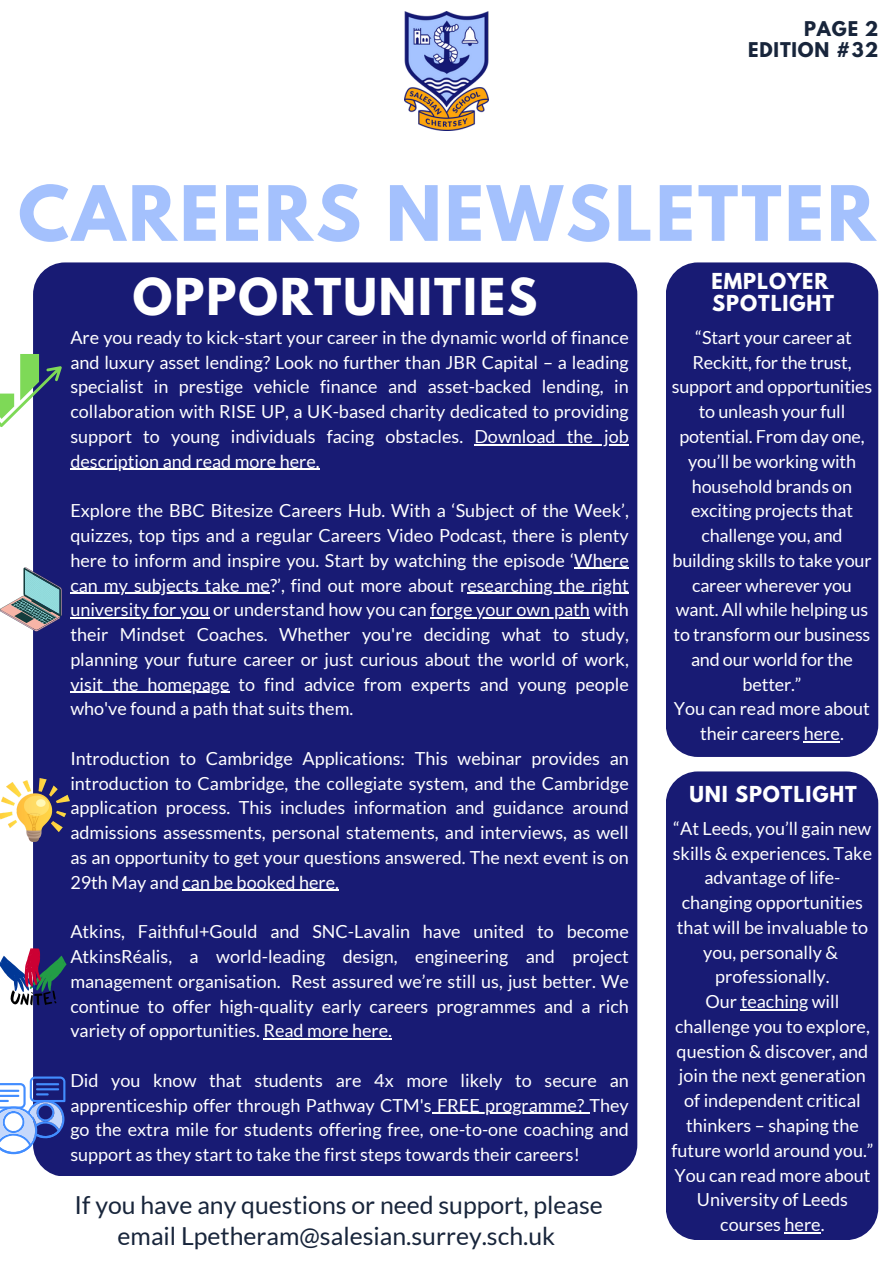
<style>
.page{position:relative;width:894px;height:1264px;background:#fff}
.page>*{position:absolute;margin:0;border:0;box-sizing:border-box;transform-origin:0 0}
.t1{font:700 67.5px "League Spartan";letter-spacing:.045em;color:#a4c1fd}
.t2{font:700 45px "League Spartan";letter-spacing:.045em;color:#fff}
.t3{font:24.75px/31.7px "Lato";color:#18253b;text-align:center}
.t4{font:700 19.5px "League Spartan";letter-spacing:.045em;color:#fff}
.t5{font:18px/24.8px "Lato";color:#fff;text-align:justify}
.t6{font:700 18px/20.2px "League Spartan";letter-spacing:.045em;color:#18253b;text-align:right}
</style>
<div class="page">
<div style="left:33px;top:262px;width:604px;height:913px;background:#181b74;border-radius:32px"></div>
<div style="left:665px;top:262px;width:213px;height:494px;background:#181b74;border-radius:32px"></div>
<div style="left:665px;top:771px;width:213px;height:469px;background:#181b74;border-radius:32px"></div>
<img style="left:405px;top:12px;width:83px;height:119px">
<svg style="left:0;top:354px;width:62px;height:73px"></svg>
<svg style="left:0;top:567px;width:62px;height:64px"></svg>
<img style="left:0;top:778px;width:70px;height:63px">
<hr style="left:474px;top:444px;width:154px;height:1px;background:#fff">
<hr style="left:70px;top:469px;width:250px;height:1px;background:#fff">
<hr style="left:574px;top:568px;width:54px;height:1px;background:#fff">
<hr style="left:70px;top:592px;width:200px;height:2px;background:#fff">
<hr style="left:467px;top:592px;width:161px;height:2px;background:#fff">
<hr style="left:70px;top:617px;width:139px;height:1px;background:#fff">
<hr style="left:430px;top:617px;width:159px;height:1px;background:#fff">
<hr style="left:70px;top:691px;width:159px;height:2px;background:#fff">
<hr style="left:182px;top:889px;width:157px;height:2px;background:#fff">
<hr style="left:263px;top:1038px;width:129px;height:1px;background:#fff">
<hr style="left:431px;top:1112px;width:158px;height:1px;background:#fff">
<svg style="left:0;top:948px;width:66px;height:57px"></svg>
<svg style="left:0;top:1076px;width:65px;height:80px"></svg>
<hr style="left:803px;top:741px;width:36px;height:1px;background:#fff">
<hr style="left:740px;top:1009px;width:68px;height:1px;background:#fff">
<hr style="left:784px;top:1232px;width:36px;height:1px;background:#fff">
<p class="t6" style="left:748px;top:21px;width:131px">PAGE 2<br>EDITION #32</p>
<h1 class="t1" style="left:18px;top:180px;width:858px">CAREERS NEWSLETTER</h1>
<h4 class="t2" style="left:133px;top:274px;width:406px">OPPORTUNITIES</h4>
<p class="t5" style="left:70px;top:324px;width:560px">Are you ready to kick-start your career in the dynamic world of finance and luxury asset lending? Look no further than JBR Capital – a leading specialist in prestige vehicle finance and asset-backed lending, in collaboration with RISE UP, a UK-based charity dedicated to providing support to young individuals facing obstacles.</p>
<p class="t5" style="left:474px;top:423px;width:156px">Download the job</p>
<p class="t5" style="left:70px;top:448px;width:251px">description and read more here.</p>
<p class="t5" style="left:70px;top:498px;width:560px">Explore the BBC Bitesize Careers Hub. With a ‘Subject of the Week’, quizzes, top tips and a regular Careers Video Podcast, there is plenty here to inform and inspire you. Start by watching the episode ‘Where</p>
<p class="t5" style="left:70px;top:572px;width:560px">can my subjects take me?’, find out more about researching the right</p>
<p class="t5" style="left:70px;top:597px;width:560px">university for you or understand how you can forge your own path with</p>
<p class="t5" style="left:70px;top:621px;width:560px">their Mindset Coaches. Whether you're deciding what to study, planning your future career or just curious about the world of work,</p>
<p class="t5" style="left:70px;top:671px;width:560px">visit the homepage to find advice from experts and young people who've found a path that suits them.</p>
<p class="t5" style="left:70px;top:745px;width:560px">Introduction to Cambridge Applications: This webinar provides an introduction to Cambridge, the collegiate system, and the Cambridge application process. This includes information and guidance around admissions assessments, personal statements, and interviews, as well as an opportunity to get your questions answered. The next event is on 29th May and can be booked here.</p>
<p class="t5" style="left:70px;top:918px;width:560px">Atkins, Faithful+Gould and SNC-Lavalin have united to become AtkinsRéalis, a world-leading design, engineering and project management organisation. Rest assured we’re still us, just better. We continue to offer high-quality early careers programmes and a rich</p>
<h4 class="t5" style="left:70px;top:1017px;width:323px">variety of opportunities. Read more here.</h4>
<h4 class="t5" style="left:70px;top:1067px;width:560px">Did you know that students are 4x more likely to secure an apprenticeship offer through Pathway CTM's FREE programme? They</h4>
<p class="t5" style="left:70px;top:1116px;width:560px">go the extra mile for students offering free, one-to-one coaching and support as they start to take the first steps towards their careers!</p>
<h4 class="t3" style="left:75px;top:1188px;width:529px">If you have any questions or need support, please email Lpetheram@salesian.surrey.sch.uk</h4>
<p class="t4" style="left:711px;top:271px;width:118px">EMPLOYER</p>
<p class="t4" style="left:712px;top:293px;width:123px">SPOTLIGHT</p>
<p class="t5" style="left:671px;top:324px;width:202px;text-align:center">“Start your career at<br>Reckitt, for the trust, support and opportunities to unleash your full potential. From day one, you’ll be working with household brands on exciting projects that challenge you, and building skills to take your career wherever you want. All while helping us to transform our business and our world for the better.”</p>
<p class="t5" style="left:673px;top:696px;width:198px;text-align:center">You can read more about their careers here.</p>
<h2 class="t4" style="left:689px;top:785px;width:169px">UNI SPOTLIGHT</h2>
<p class="t5" style="left:672px;top:815px;width:201px;text-align:center">“At Leeds, you’ll gain new skills &amp; experiences. Take advantage of life&shy;changing opportunities that will be invaluable to you, personally &amp; professionally.</p>
<p class="t5" style="left:705px;top:988px;width:135px">Our teaching will</p>
<h3 class="t5" style="left:671px;top:1013px;width:203px;text-align:center">challenge you to explore, question &amp; discover, and join the next generation of independent critical thinkers – shaping the future world around you.”<br>You can read more about<br>University of Leeds courses here.</h3>
</div>
